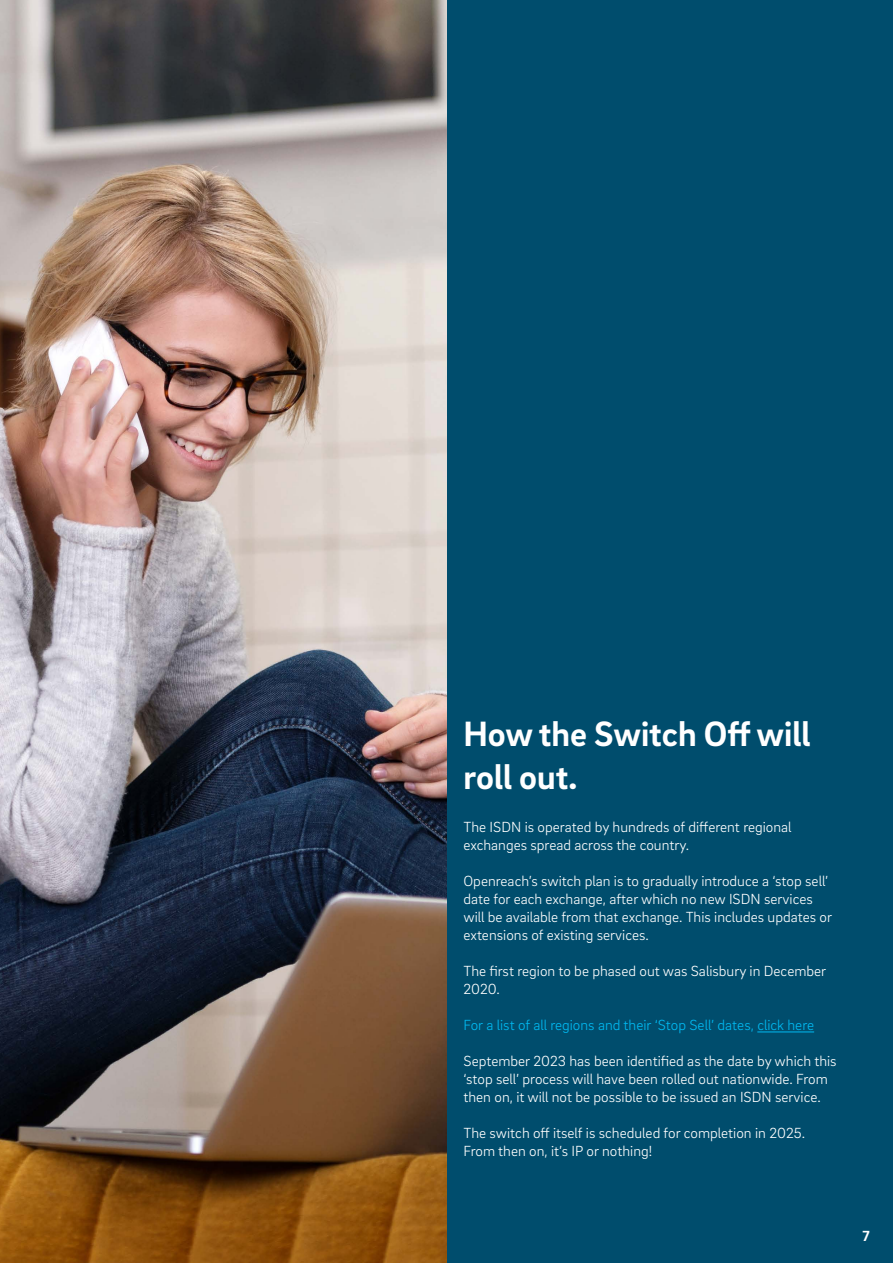
<style>
.page{position:relative;width:893px;height:1263px;background:#fff}
.page>*{position:absolute;margin:0;border:0;box-sizing:border-box;transform-origin:0 0}
.t1{font:700 36px/43.2px "Brix Sans";color:#fff}
.t2{font:300 15px/18px "Brix Sans";color:#fff}
.t3{font:300 15px "Brix Sans";color:#00b9f1}
.t4{font:700 15px "Brix Sans";color:#fff}
</style>
<div class="page">
<div style="left:446px;top:0;width:447px;height:1263px;background:#004d6d"></div>
<hr style="left:757px;top:1031px;width:57px;height:1px;background:#00b9f1">
<img style="left:0;top:0;width:446px;height:1263px">
<h1 class="t1" style="left:463px;top:711px;width:349px">How the Switch Off will roll out.</h1>
<p class="t2" style="left:463px;top:818px;width:330px">The ISDN is operated by hundreds of different regional exchanges spread across the country.</p>
<p class="t2" style="left:463px;top:872px;width:370px">Openreach’s switch plan is to gradually introduce a ‘stop sell’ date for each exchange, after which no new ISDN services will be available from that exchange. This includes updates or extensions of existing services.</p>
<p class="t2" style="left:463px;top:962px;width:364px">The first region to be phased out was Salisbury in December<br>2020.</p>
<p class="t3" style="left:463px;top:1016px;width:352px">For a list of all regions and their ‘Stop Sell’ dates, click here</p>
<p class="t2" style="left:463px;top:1052px;width:375px">September 2023 has been identified as the date by which this ‘stop sell’ process will have been rolled out nationwide. From then on, it will not be possible to be issued an ISDN service.</p>
<p class="t2" style="left:463px;top:1124px;width:343px">The switch off itself is scheduled for completion in 2025.<br>From then on, it’s IP or nothing!</p>
<p class="t4" style="left:862px;top:1226px;width:9px">7</p>
</div>
